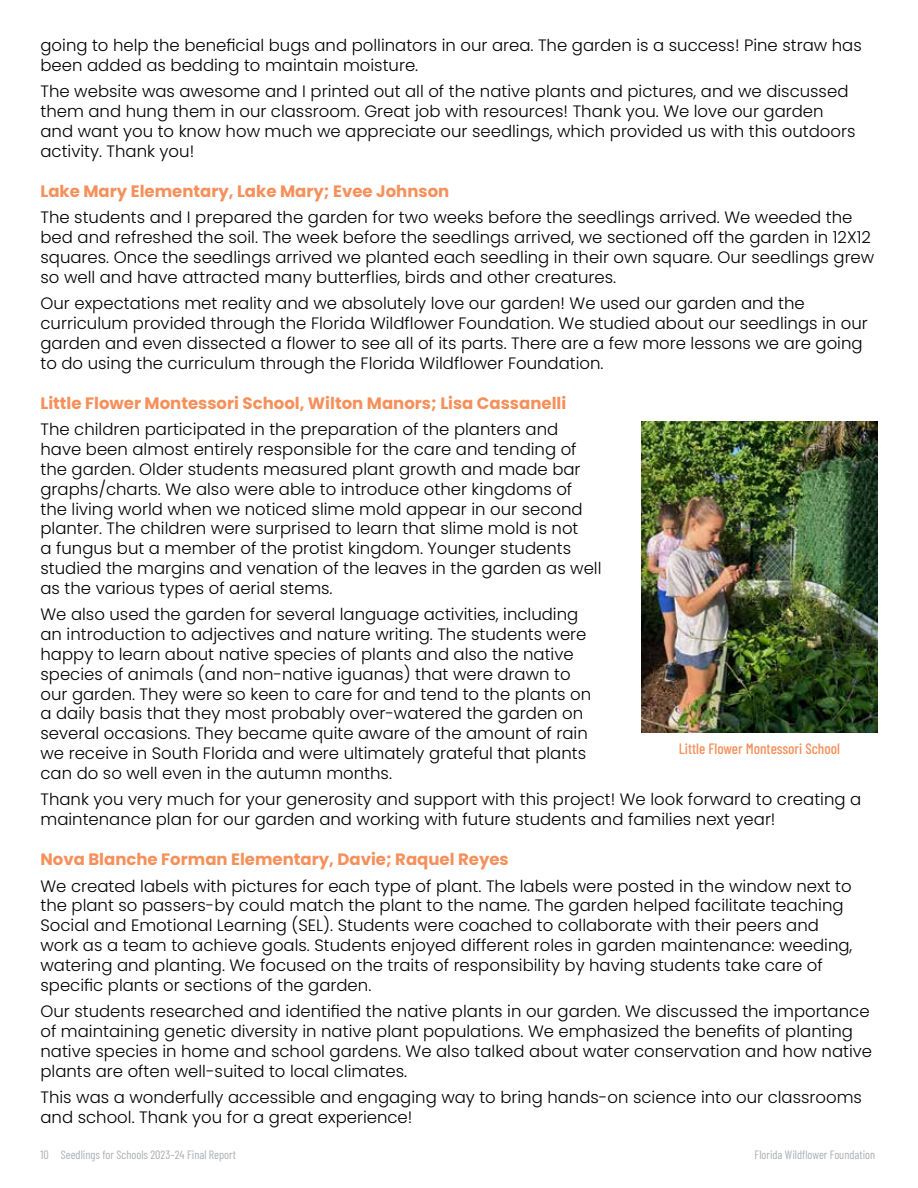
<style>
.page{position:relative;width:918px;height:1188px;background:#fff}
.page>*{position:absolute;margin:0;border:0;box-sizing:border-box;transform-origin:0 0}
.t1{font:300 16.5px/19.8px "Poppins";color:#000}
.t2{font:700 16.5px "Poppins";color:#f6905b}
.t3{font:500 15px "Barlow Condensed";color:#f6905b}
.t4{font:12px "Barlow Condensed";color:#acaeb1}
</style>
<div class="page">
<img style="left:641px;top:422px;width:237px;height:310px">
<p class="t1" style="left:40px;top:35px;width:823px">going to help the beneficial bugs and pollinators in our area. The garden is a success! Pine straw has been added as bedding to maintain moisture.</p>
<p class="t1" style="left:40px;top:82px;width:817px">The website was awesome and I printed out all of the native plants and pictures, and we discussed them and hung them in our classroom. Great job with resources! Thank you. We love our garden and want you to know how much we appreciate our seedlings, which provided us with this outdoors activity. Thank you!</p>
<p class="t2" style="left:40px;top:182px;width:410px">Lake Mary Elementary, Lake Mary; Evee Johnson</p>
<p class="t1" style="left:40px;top:208px;width:835px">The students and I prepared the garden for two weeks before the seedlings arrived. We weeded the bed and refreshed the soil. The week before the seedlings arrived, we sectioned off the garden in 12X12 squares. Once the seedlings arrived we planted each seedling in their own square. Our seedlings grew so well and have attracted many butterflies, birds and other creatures.</p>
<p class="t1" style="left:40px;top:294px;width:829px">Our expectations met reality and we absolutely love our garden! We used our garden and the curriculum provided through the Florida Wildflower Foundation. We studied about our seedlings in our garden and even dissected a flower to see all of its parts. There are a few more lessons we are going to do using the curriculum through the Florida Wildflower Foundation.</p>
<p class="t2" style="left:40px;top:393px;width:527px">Little Flower Montessori School, Wilton Manors; Lisa Cassanelli</p>
<p class="t1" style="left:40px;top:420px;width:563px">The children participated in the preparation of the planters and have been almost entirely responsible for the care and tending of the garden. Older students measured plant growth and made bar graphs/charts. We also were able to introduce other kingdoms of the living world when we noticed slime mold appear in our second planter. The children were surprised to learn that slime mold is not<br>a fungus but a member of the protist kingdom. Younger students studied the margins and venation of the leaves in the garden as well as the various types of aerial stems.</p>
<p class="t1" style="left:40px;top:605px;width:552px">We also used the garden for several language activities, including an introduction to adjectives and nature writing. The students were happy to learn about native species of plants and also the native species of animals (and non-native iguanas) that were drawn to our garden. They were so keen to care for and tend to the plants on a daily basis that they most probably over-watered the garden on several occasions. They became quite aware of the amount of rain we receive in South Florida and were ultimately grateful that plants can do so well even in the autumn months.</p>
<p class="t1" style="left:40px;top:790px;width:822px">Thank you very much for your generosity and support with this project! We look forward to creating a maintenance plan for our garden and working with future students and families next year!</p>
<p class="t2" style="left:40px;top:850px;width:470px">Nova Blanche Forman Elementary, Davie; Raquel Reyes</p>
<p class="t1" style="left:40px;top:876px;width:813px">We created labels with pictures for each type of plant. The labels were posted in the window next to the plant so passers-by could match the plant to the name. The garden helped facilitate teaching Social and Emotional Learning (SEL). Students were coached to collaborate with their peers and work as a team to achieve goals. Students enjoyed different roles in garden maintenance: weeding, watering and planting. We focused on the traits of responsibility by having students take care of specific plants or sections of the garden.</p>
<p class="t1" style="left:40px;top:1002px;width:833px">Our students researched and identified the native plants in our garden. We discussed the importance of maintaining genetic diversity in native plant populations. We emphasized the benefits of planting native species in home and school gardens. We also talked about water conservation and how native plants are often well-suited to local climates.</p>
<p class="t1" style="left:40px;top:1088px;width:823px">This was a wonderfully accessible and engaging way to bring hands-on science into our classrooms and school. Thank you for a great experience!</p>
<p class="t4" style="left:40px;top:1146px;width:197px">10 Seedlings for Schools 2023–24 Final Report</p>
<p class="t4" style="left:754px;top:1146px;width:122px">Florida Wildflower Foundation</p>
<p class="t3" style="left:679px;top:738px;width:163px">Little Flower Montessori School</p>
</div>
